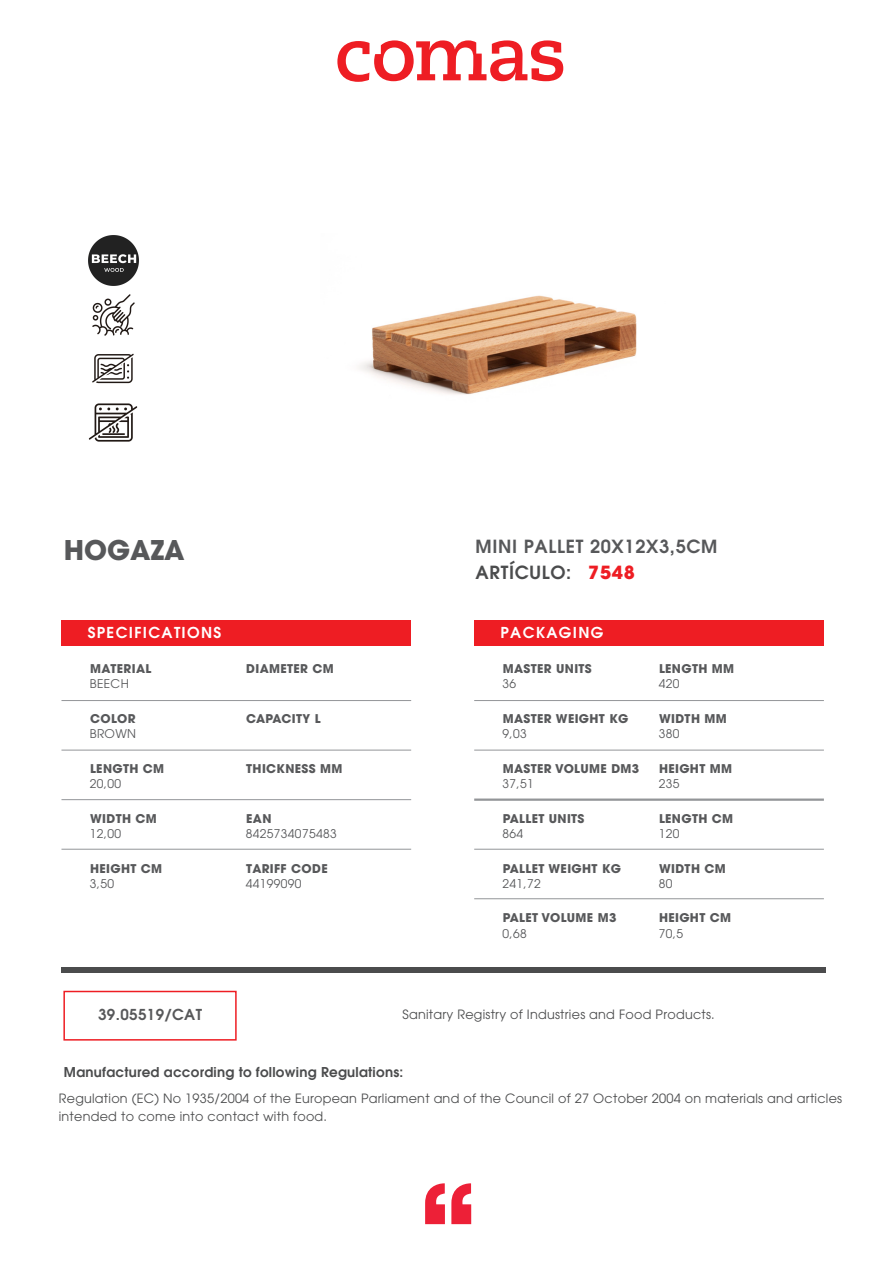
<style>
.page{position:relative;width:893px;height:1263px;background:#fff}
.page>*{position:absolute;margin:0;border:0;box-sizing:border-box;transform-origin:0 0}
.t1{font:700 27px "Avant Garde";color:#57585a}
.t2{font:600 18px/25.7px "Avant Garde";letter-spacing:.04em;color:#57585a}
.t3{font:600 15px "Avant Garde";letter-spacing:.09em;color:#fff}
.t4{font:600 15px "Avant Garde";letter-spacing:.03em;color:#57585a}
.t5{font:600 13.5px "Avant Garde";letter-spacing:.02em;color:#4b4c4d}
.t6{font:12.75px/18px "Avant Garde";letter-spacing:.02em;color:#4b4c4d}
.t7{font:700 12px "Avant Garde";letter-spacing:.03em;color:#57585a}
.t8{font:12px "Avant Garde";letter-spacing:.03em;color:#57585a}
.s1{color:#4b4c4d}
.s2{font-weight:700;color:#ee1d23}
</style>
<div class="page">
<svg style="left:425px;top:1183px;width:20px;height:41px"></svg>
<svg style="left:451px;top:1183px;width:20px;height:41px"></svg>
<svg style="left:337px;top:40px;width:226px;height:42px"></svg>
<div style="left:61px;top:620px;width:350px;height:25px;background:#ee1d23"></div>
<div style="left:61px;top:967px;width:765px;height:6px;background:#4b4c4d"></div>
<hr style="left:61px;top:700px;width:350px;height:1px;background:#939598">
<hr style="left:61px;top:750px;width:350px;height:1px;background:#939598">
<hr style="left:61px;top:799px;width:350px;height:1px;background:#939598">
<hr style="left:61px;top:849px;width:350px;height:1px;background:#939598">
<div style="left:474px;top:620px;width:350px;height:25px;background:#ee1d23"></div>
<hr style="left:474px;top:700px;width:350px;height:1px;background:#939598">
<hr style="left:474px;top:750px;width:350px;height:1px;background:#939598">
<hr style="left:474px;top:798px;width:350px;height:3px;background:#939598">
<hr style="left:474px;top:849px;width:350px;height:1px;background:#939598">
<hr style="left:474px;top:898px;width:350px;height:1px;background:#939598">
<div style="left:63px;top:991px;width:174px;height:49px;border:2px solid #ee1d23"></div>
<img style="left:88px;top:235px;width:51px;height:207px">
<img style="left:359px;top:295px;width:278px;height:100px">
<h1 class="t1" style="left:64px;top:532px;width:122px">HOGAZA</h1>
<h2 class="t2" style="left:475px;top:533px;width:243px">MINI PALLET 20X12X3,5CM<br><span class="s1">ARTÍCULO:</span> <span class="s2">7548</span></h2>
<p class="t3" style="left:88px;top:623px;width:135px">SPECIFICATIONS</p>
<p class="t7" style="left:90px;top:661px;width:63px">MATERIAL</p>
<p class="t7" style="left:246px;top:661px;width:89px">DIAMETER CM</p>
<p class="t3" style="left:500px;top:623px;width:104px">PACKAGING</p>
<p class="t7" style="left:503px;top:661px;width:91px">MASTER UNITS</p>
<p class="t7" style="left:659px;top:661px;width:77px">LENGTH MM</p>
<p class="t8" style="left:90px;top:677px;width:41px">BEECH</p>
<p class="t8" style="left:502px;top:677px;width:15px">36</p>
<p class="t8" style="left:659px;top:677px;width:22px">420</p>
<p class="t7" style="left:90px;top:711px;width:47px">COLOR</p>
<p class="t7" style="left:246px;top:711px;width:76px">CAPACITY L</p>
<p class="t7" style="left:503px;top:711px;width:127px">MASTER WEIGHT KG</p>
<p class="t7" style="left:659px;top:711px;width:69px">WIDTH MM</p>
<p class="t8" style="left:90px;top:727px;width:48px">BROWN</p>
<p class="t8" style="left:502px;top:727px;width:26px">9,03</p>
<p class="t8" style="left:659px;top:727px;width:22px">380</p>
<p class="t7" style="left:90px;top:761px;width:76px">LENGTH CM</p>
<p class="t7" style="left:246px;top:761px;width:98px">THICKNESS MM</p>
<p class="t7" style="left:503px;top:761px;width:138px">MASTER VOLUME DM3</p>
<p class="t7" style="left:659px;top:761px;width:75px">HEIGHT MM</p>
<p class="t8" style="left:90px;top:777px;width:33px">20,00</p>
<p class="t8" style="left:90px;top:826px;width:33px">12,00</p>
<p class="t8" style="left:90px;top:876px;width:26px">3,50</p>
<p class="t7" style="left:90px;top:810px;width:68px">WIDTH CM</p>
<p class="t7" style="left:90px;top:860px;width:74px">HEIGHT CM</p>
<p class="t7" style="left:246px;top:810px;width:27px">EAN</p>
<p class="t8" style="left:246px;top:826px;width:92px">8425734075483</p>
<p class="t7" style="left:246px;top:860px;width:83px">TARIFF CODE</p>
<p class="t8" style="left:246px;top:876px;width:57px">44199090</p>
<p class="t8" style="left:502px;top:777px;width:33px">37,51</p>
<p class="t8" style="left:502px;top:826px;width:22px">864</p>
<p class="t7" style="left:503px;top:810px;width:83px">PALLET UNITS</p>
<p class="t8" style="left:659px;top:777px;width:22px">235</p>
<p class="t7" style="left:659px;top:810px;width:76px">LENGTH CM</p>
<p class="t8" style="left:659px;top:826px;width:22px">120</p>
<p class="t7" style="left:503px;top:860px;width:120px">PALLET WEIGHT KG</p>
<p class="t7" style="left:659px;top:860px;width:68px">WIDTH CM</p>
<p class="t8" style="left:502px;top:876px;width:40px">241,72</p>
<p class="t8" style="left:502px;top:926px;width:26px">0,68</p>
<p class="t7" style="left:503px;top:910px;width:115px">PALET VOLUME M3</p>
<p class="t8" style="left:659px;top:876px;width:15px">80</p>
<p class="t7" style="left:659px;top:910px;width:74px">HEIGHT CM</p>
<p class="t8" style="left:659px;top:926px;width:26px">70,5</p>
<p class="t4" style="left:98px;top:1005px;width:105px">39.05519/CAT</p>
<p class="t6" style="left:402px;top:1006px;width:314px">Sanitary Registry of Industries and Food Products.</p>
<p class="t5" style="left:64px;top:1063px;width:341px">Manufactured according to following Regulations:</p>
<p class="t6" style="left:59px;top:1090px;width:785px">Regulation (EC) No 1935/2004 of the European Parliament and of the Council of 27 October 2004 on materials and articles intended to come into contact with food.</p>
</div>
